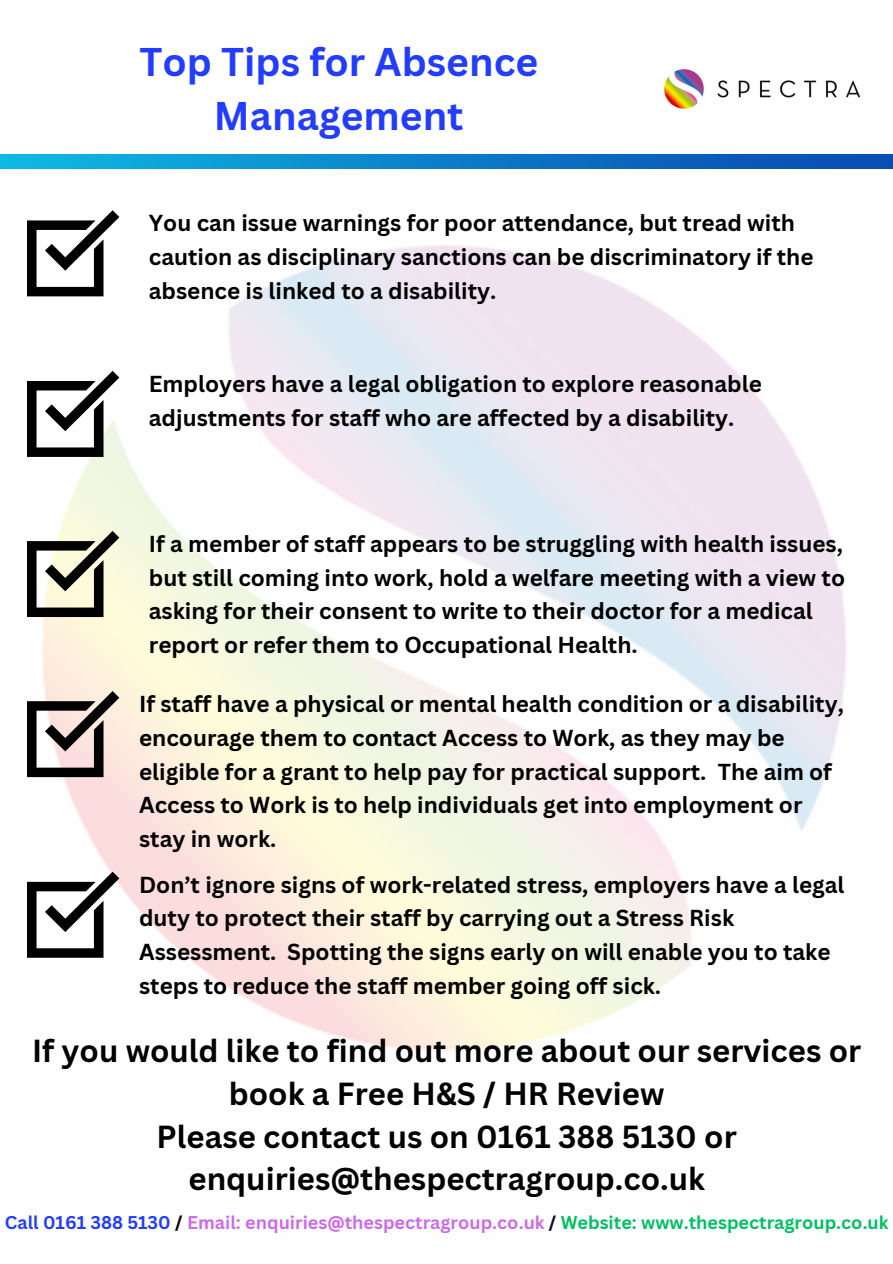
<style>
.page{position:relative;width:893px;height:1264px;background:#fff}
.page>*{position:absolute;margin:0;border:0;box-sizing:border-box;transform-origin:0 0}
.t1{font:700 39px/54px "Canva Sans";color:#233dff;text-align:center}
.t2{font:700 31.05px/42.8px "Canva Sans";color:#000;text-align:center}
.t3{font:700 22.5px/33.8px "Canva Sans";color:#000}
.t4{font:700 18px "Canva Sans";color:#cb6ce6}
.s1{color:#233dff}
.s2{color:#000}
.s3{color:#050a30}
.s4{color:#00bf63}
</style>
<div class="page">
<img style="left:27px;top:216px;width:819px;height:835px">
<img style="left:664px;top:69px;width:196px;height:40px">
<img style="left:0;top:155px;width:892px;height:13px">
<svg style="left:27px;top:210px;width:92px;height:86px"></svg>
<svg style="left:27px;top:371px;width:92px;height:86px"></svg>
<svg style="left:27px;top:531px;width:92px;height:86px;background:#969586"></svg>
<svg style="left:27px;top:691px;width:92px;height:86px;background:#978c88"></svg>
<svg style="left:27px;top:871px;width:92px;height:86px"></svg>
<p class="t1" style="left:139px;top:34px;width:400px">Top Tips for Absence<br>Management</p>
<p class="t3" style="left:149px;top:206px;width:666px">You can issue warnings for poor attendance, but tread with caution as disciplinary sanctions can be discriminatory if the absence is linked to a disability.</p>
<h3 class="t3" style="left:149px;top:366px;width:614px">Employers have a legal obligation to explore reasonable adjustments for staff who are affected by a disability.</h3>
<p class="t3" style="left:149px;top:526px;width:697px">If a member of staff appears to be struggling with health issues, but still coming into work, hold a welfare meeting with a view to asking for their consent to write to their doctor for a medical report or refer them to Occupational Health.</p>
<h3 class="t3" style="left:139px;top:686px;width:706px">If staff have a physical or mental health condition or a disability, encourage them to contact Access to Work, as they may be eligible for a grant to help pay for practical support. The aim of Access to Work is to help individuals get into employment or stay in work.</h3>
<p class="t3" style="left:139px;top:867px;width:706px">Don’t ignore signs of work-related stress, employers have a legal duty to protect their staff by carrying out a Stress Risk Assessment. Spotting the signs early on will enable you to take steps to reduce the staff member going off sick.</p>
<p class="t2" style="left:32px;top:1028px;width:830px">If you would like to find out more about our services or book a Free H&amp;S / HR Review<br>Please contact us on 0161 388 5130 or enquiries@thespectragroup.co.uk</p>
<p class="t4" style="left:5px;top:1210px;width:885px"><span class="s1">Call 0161 388 5130</span> <span class="s2">/</span> Email: enquiries@thespectragroup.co.uk <span class="s3">/</span> <span class="s4">Website: www.thespectragroup.co.uk</span></p>
</div>
